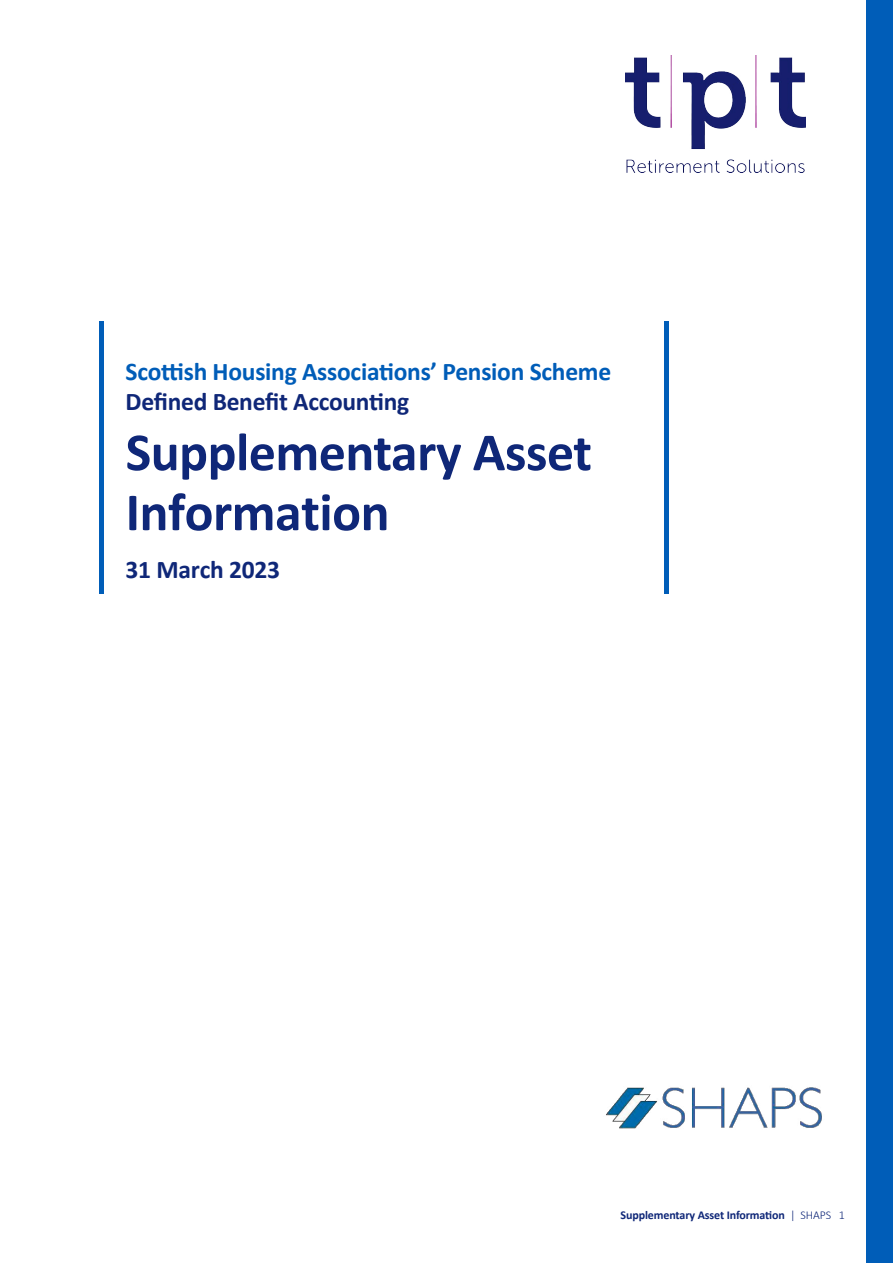
<style>
.page{position:relative;width:893px;height:1263px;background:#fff}
.page>*{position:absolute;margin:0;border:0;box-sizing:border-box;transform-origin:0 0}
.t1{font:700 54px/60px "Calibri";letter-spacing:-.01em;color:#0f2778}
.t2{font:700 25.5px "Calibri";letter-spacing:-.01em;color:#005db8}
.t3{font:700 25.5px "Calibri";letter-spacing:-.01em;color:#0f2778}
.t4{font:700 12px "Calibri";letter-spacing:-.01em;color:#0f2778}
.s1{font-style:inherit}
.s2{font-weight:300}
</style>
<div class="page">
<hr style="left:99px;top:321px;width:4px;height:272px;background:#005db8">
<hr style="left:664px;top:321px;width:4px;height:272px;background:#005db8">
<div style="left:866px;top:0;width:27px;height:1263px;background:#005db8"></div>
<img style="left:606px;top:1087px;width:216px;height:42px">
<img style="left:625px;top:55px;width:180px;height:117px">
<p class="t2" style="left:126px;top:353px;width:487px">Scottish Housing Associations’ Pension Scheme</p>
<p class="t3" style="left:126px;top:384px;width:285px">Defined Benefit Accounting</p>
<h1 class="t1" style="left:126px;top:421px;width:468px">Supplementary Asset<br>Information</h1>
<p class="t3" style="left:126px;top:552px;width:156px">31 March 202<span class="s1">3</span></p>
<p class="t4" style="left:621px;top:1206px;width:226px">Supplementary Asset Information <span class="s2">| SHAPS 1</span></p>
</div>
